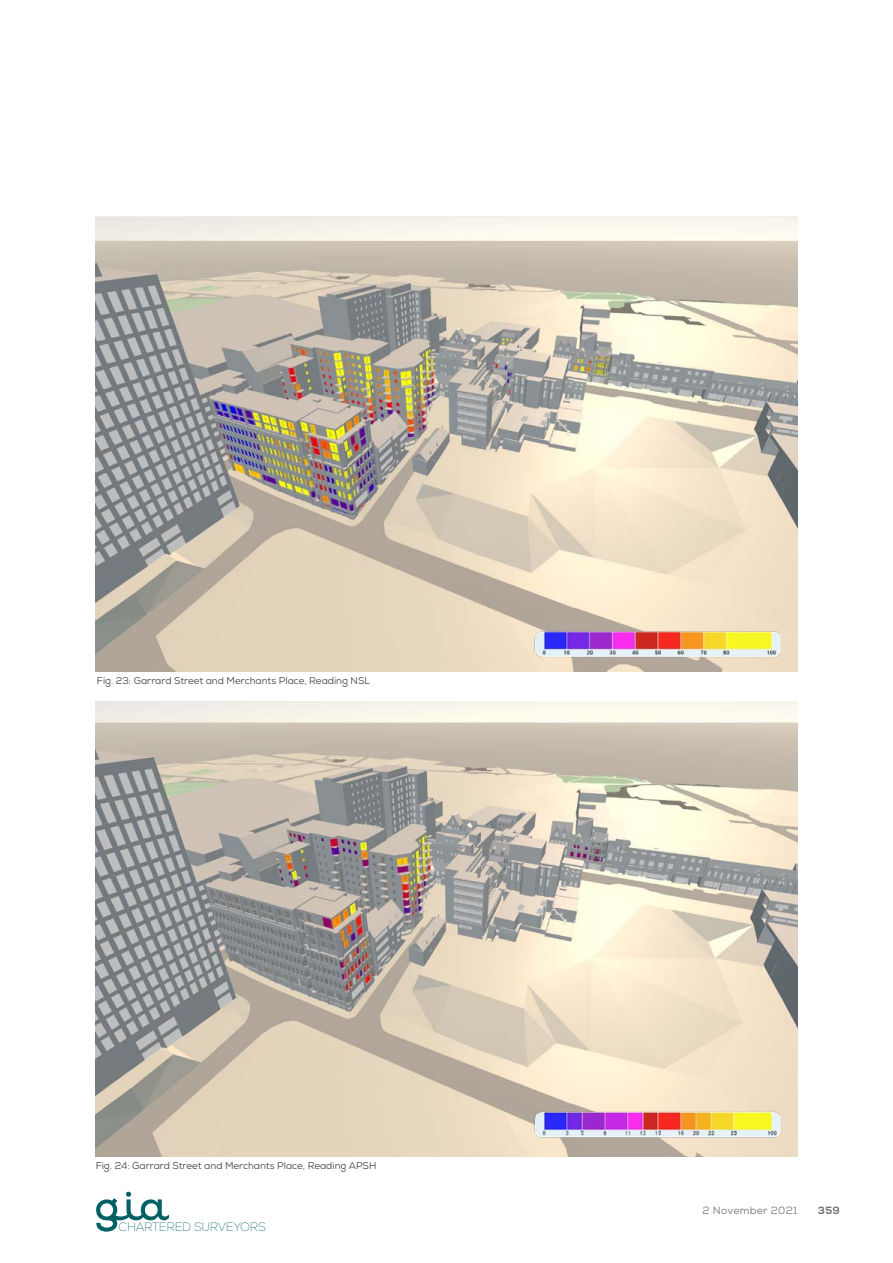
<style>
.page{position:relative;width:893px;height:1263px;background:#fff}
.page>*{position:absolute;margin:0;border:0;box-sizing:border-box;transform-origin:0 0}
.t1{font:100 12.15px "Nexa";letter-spacing:-.025em;color:#006063}
.t2{font:10.5px "Nexa";letter-spacing:.03em;color:#706f6f}
.t3{font:800 10.5px "Nexa";color:#706f6f}
.t4{font:9.75px "Nexa";color:#3c3c3b}
</style>
<div class="page">
<img style="left:96px;top:218px;width:701px;height:454px">
<img style="left:96px;top:702px;width:701px;height:455px">
<img style="left:534px;top:630px;width:248px;height:29px">
<img style="left:534px;top:1110px;width:248px;height:29px">
<svg style="left:96px;top:1191px;width:73px;height:40px"></svg>
<p class="t4" style="left:97px;top:674px;width:275px">Fig. 23: Garrard Street and Merchants Place, Reading NSL</p>
<p class="t4" style="left:96px;top:1159px;width:282px">Fig. 24: Garrard Street and Merchants Place, Reading APSH</p>
<p class="t1" style="left:119px;top:1220px;width:149px">CHARTERED SURVEYORS</p>
<p class="t2" style="left:702px;top:1203px;width:96px">2 November 2021</p>
<p class="t3" style="left:818px;top:1203px;width:23px">359</p>
<p class="t2" style="left:680px;top:1203px;width:118px">17 June 2021 (Draft 1)</p>
<p class="t3" style="left:828px;top:1203px;width:14px">31</p>
</div>
